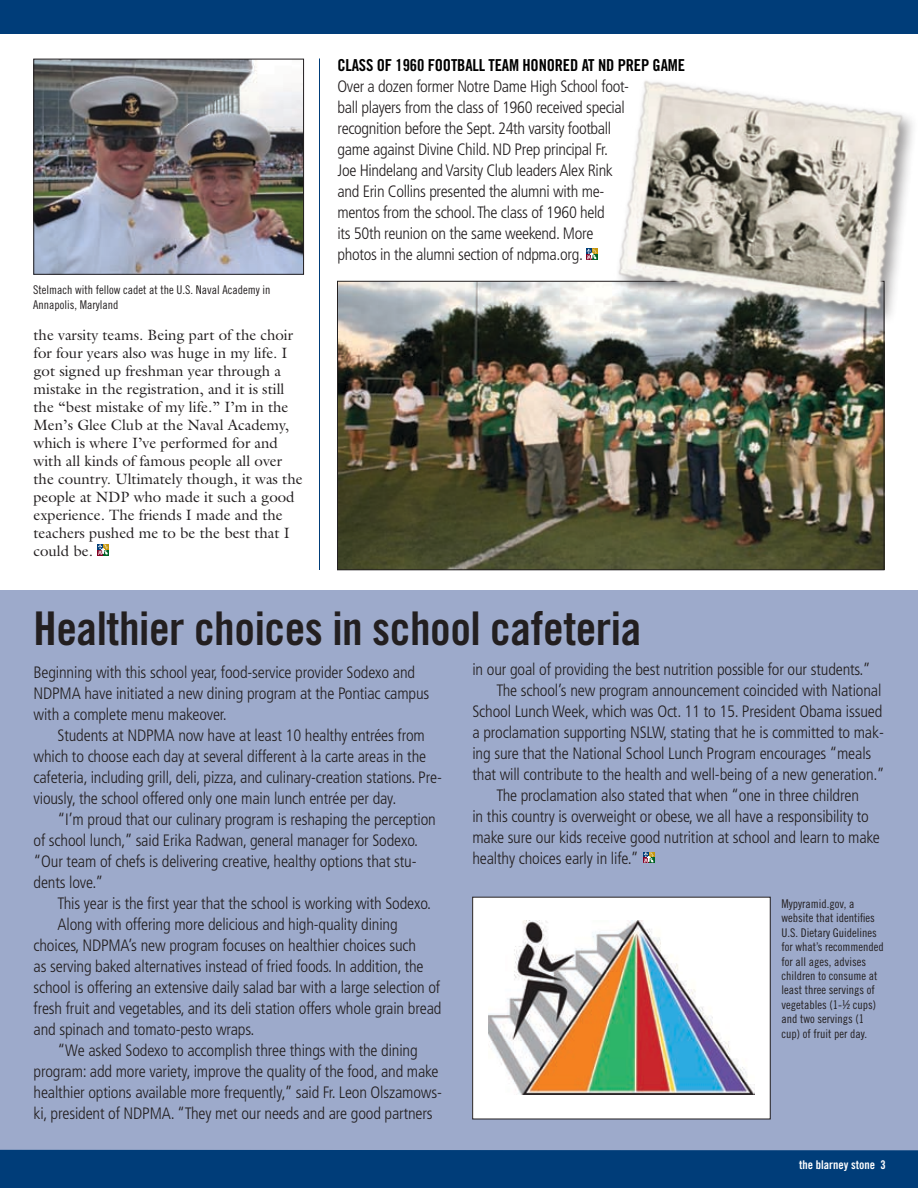
<style>
.page{position:relative;width:918px;height:1188px;background:#fff}
.page>*{position:absolute;margin:0;border:0;box-sizing:border-box;transform-origin:0 0}
.t1{font:46.5px "Trade Gothic Bold Cond Twenty";letter-spacing:-.01em;color:#231f20}
.t2{font:300 condensed 16.5px/21px "Frutiger";letter-spacing:-.01em;color:#231f20}
.t3{font:16.5px "Trade Gothic Bold Cond Twenty";letter-spacing:-.01em;color:#000}
.t4{font:15px/18px "Galliard";color:#231f20}
.t5{font:12px/14.4px "Trade Gothic Cond Eighteen";color:#231f20}
.t6{font:12px "Trade Gothic Bold Cond Twenty";color:#fff}
</style>
<div class="page">
<img style="left:339px;top:283px;width:543px;height:285px">
<div style="left:0;top:590px;width:918px;height:583px;background:#9daacb"></div>
<div style="left:0;top:1150px;width:918px;height:38px;background:#003d79"></div>
<div style="left:0;top:0;width:918px;height:34px;background:#003d79"></div>
<svg style="left:97px;top:544px;width:12px;height:12px"></svg>
<svg style="left:643px;top:852px;width:12px;height:11px"></svg>
<div style="left:473px;top:897px;width:297px;height:222px;background:#fff"></div>
<img style="left:488px;top:920px;width:266px;height:175px">
<img style="left:36px;top:61px;width:266px;height:211px">
<div style="left:34px;top:59px;width:270px;height:215px;border:1px solid #231f20"></div>
<svg style="left:586px;top:248px;width:12px;height:12px"></svg>
<div style="left:611px;top:75px;width:307px;height:287px;background:#231f20;opacity:.46"></div>
<img style="left:598px;top:75px;width:317px;height:249px">
<hr style="left:319px;top:58px;width:1px;height:512px;background:#003d79">
<p class="t5" style="left:33px;top:283px;width:239px">Stelmach with fellow cadet at the U.S. Naval Academy in<br>Annapolis, Maryland</p>
<p class="t4" style="left:34px;top:325px;width:271px">the varsity teams. Being part of the choir for four years also was huge in my life. I got signed up freshman year through a mistake in the registration, and it is still the “best mistake of my life.” I’m in the Men’s Glee Club at the Naval Academy, which is where I’ve performed for and with all kinds of famous people all over the country. Ultimately though, it was the people at NDP who made it such a good experience. The friends I made and the teachers pushed me to be the best that I could be.</p>
<p class="t3" style="left:338px;top:55px;width:8px">class</p>
<p class="t3" style="left:377px;top:55px;width:59px">of 1960 football</p>
<p class="t3" style="left:489px;top:55px;width:9px">team</p>
<p class="t3" style="left:523px;top:55px;width:9px">honored</p>
<p class="t3" style="left:582px;top:55px;width:80px">at ND Prep game</p>
<p class="t2" style="left:338px;top:76px;width:293px">Over a dozen former Notre Dame High School foot&shy;ball players from the class of 1960 received special recognition before the Sept. 24th varsity football game against Divine Child. ND Prep principal Fr.<br>Joe Hindelang and Varsity Club leaders Alex Rink and Erin Collins presented the alumni with me&shy;mentos from the school. The class of 1960 held<br>its 50th reunion on the same weekend. More photos in the alumni section of ndpma.org.</p>
<h1 class="t1" style="left:34px;top:600px;width:609px">Healthier choices in school cafeteria</h1>
<p class="t2" style="left:34px;top:662px;width:397px">Beginning with this school year, food-service provider Sodexo and<br>NDPMA have initiated a new dining program at the Pontiac campus with a complete menu makeover.</p>
<p class="t2" style="left:34px;top:725px;width:410px;text-indent:24px">Students at NDPMA now have at least 10 healthy entrées from which to choose each day at several different à la carte areas in the cafeteria, including grill, deli, pizza, and culinary-creation stations. Pre&shy;viously, the school offered only one main lunch entrée per day.</p>
<p class="t2" style="left:34px;top:809px;width:404px;text-indent:24px">“I’m proud that our culinary program is reshaping the perception of school lunch,” said Erika Radwan, general manager for Sodexo. “Our team of chefs is delivering creative, healthy options that stu&shy;dents love.”</p>
<p class="t2" style="left:58px;top:893px;width:375px">This year is the first year that the school is working with Sodexo.</p>
<p class="t2" style="left:58px;top:914px;width:342px">Along with offering more delicious and high-quality dining</p>
<p class="t2" style="left:34px;top:935px;width:384px">choices, NDPMA’s new program focuses on healthier choices such</p>
<p class="t2" style="left:34px;top:956px;width:392px">as serving baked alternatives instead of fried foods. In addition, the</p>
<p class="t2" style="left:34px;top:977px;width:408px">school is offering an extensive daily salad bar with a large selection of</p>
<p class="t2" style="left:34px;top:998px;width:409px">fresh fruit and vegetables, and its deli station offers whole grain bread</p>
<p class="t2" style="left:34px;top:1019px;width:222px">and spinach and tomato-pesto wraps.</p>
<p class="t2" style="left:58px;top:1040px;width:362px">“We asked Sodexo to accomplish three things with the dining</p>
<p class="t2" style="left:34px;top:1061px;width:407px">program: add more variety, improve the quality of the food, and make</p>
<p class="t2" style="left:34px;top:1082px;width:410px">healthier options available more frequently,” said Fr. Leon Olszamows-</p>
<p class="t2" style="left:34px;top:1103px;width:401px">ki, president of NDPMA. “They met our needs and are good partners</p>
<p class="t2" style="left:472px;top:659px;width:400px">in our goal of providing the best nutrition possible for our students.”</p>
<p class="t2" style="left:496px;top:680px;width:386px">The school’s new program announcement coincided with National</p>
<p class="t2" style="left:472px;top:701px;width:411px">School Lunch Week, which was Oct. 11 to 15. President Obama issued</p>
<p class="t2" style="left:472px;top:722px;width:413px">a proclamation supporting NSLW, stating that he is committed to mak-</p>
<p class="t2" style="left:472px;top:743px;width:400px">ing sure that the National School Lunch Program encourages “meals</p>
<p class="t2" style="left:472px;top:764px;width:414px">that will contribute to the health and well-being of a new generation.”</p>
<p class="t2" style="left:496px;top:785px;width:364px">The proclamation also stated that when “one in three children</p>
<p class="t2" style="left:472px;top:806px;width:398px">in this country is overweight or obese, we all have a responsibility to</p>
<p class="t2" style="left:472px;top:827px;width:409px">make sure our kids receive good nutrition at school and learn to make</p>
<p class="t2" style="left:472px;top:848px;width:168px">healthy choices early in life.”</p>
<p class="t5" style="left:782px;top:896px;width:104px">Mypyramid.gov, a website that identifies<br>U.S. Dietary Guidelines for what’s recommended for all ages, advises children to consume at least three servings of vegetables (1-½ cups) and two servings (1 cup) of fruit per day.</p>
<p class="t6" style="left:799px;top:1158px;width:88px">the blarney stone 3</p>
</div>
